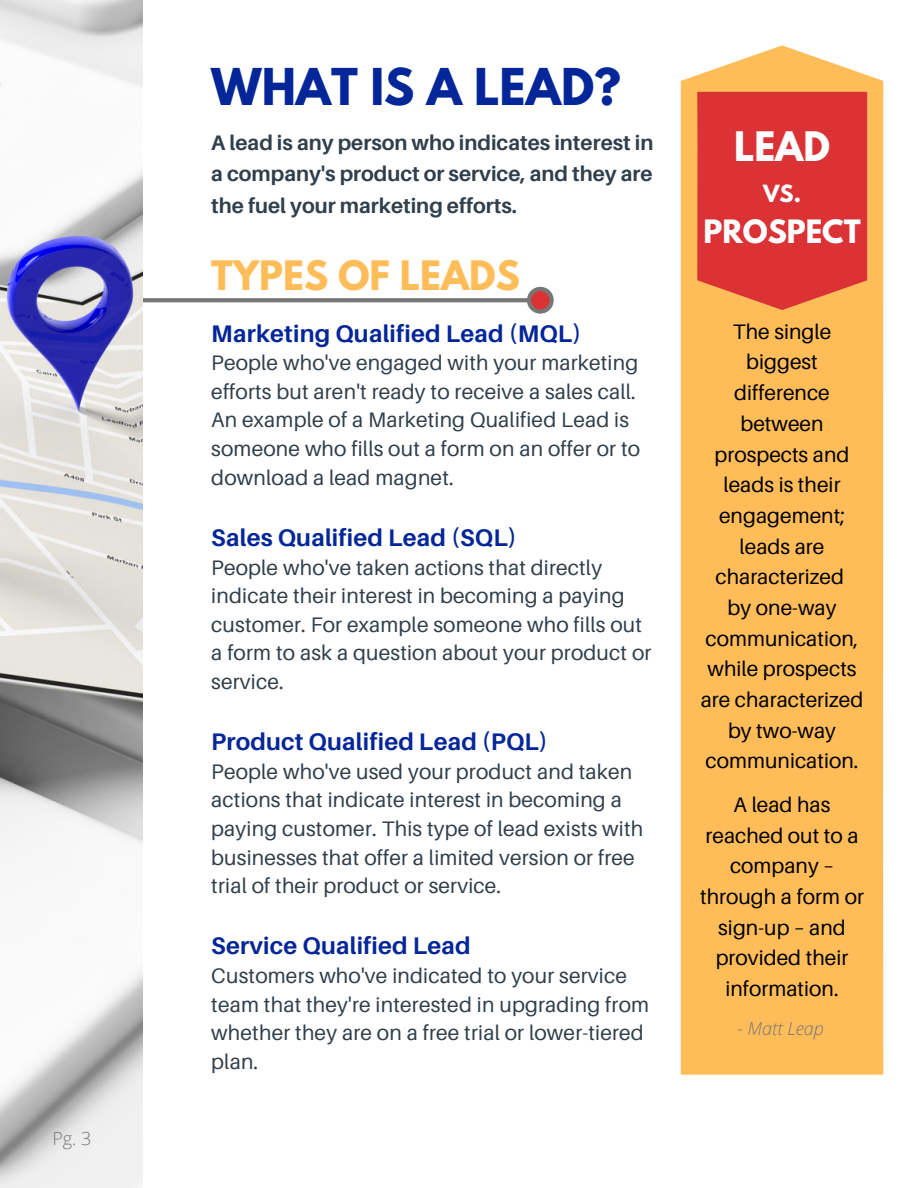
<style>
.page{position:relative;width:918px;height:1188px;background:#fff}
.page>*{position:absolute;margin:0;border:0;box-sizing:border-box;transform-origin:0 0}
.t1{font:700 45px "League Spartan";color:#042698}
.t2{font:700 36px "League Spartan";color:#ffbd59}
.t3{font:700 36px "League Spartan";color:#fff}
.t4{font:700 28.5px "League Spartan";color:#fff}
.t5{font:700 24px "Aileron";letter-spacing:.01em;color:#042698}
.t6{font:21px/28.5px "Aileron";letter-spacing:.01em;color:#303f4b}
.t7{font:21px/30.8px "Aileron";color:#000;text-align:center}
.t8{font:700 21px/31.8px "Aileron";color:#303f4b;text-align:justify}
.t9{font:700 21px "League Spartan";color:#fff}
.t10{font:italic 300 18px "Open Sans";color:#777}
.t11{font:300 18px "Open Sans";color:#777}
</style>
<div class="page">
<svg style="left:143px;top:287px;width:411px;height:27px"></svg>
<img style="left:0;top:0;width:143px;height:1188px">
<div style="left:681px;top:45px;width:202px;height:1030px;background:#ffbd59"></div>
<svg style="left:697px;top:92px;width:170px;height:218px;background:#dd3b38"></svg>
<p class="t11" style="left:52px;top:1126px;width:41px">Pg. 3</p>
<h1 class="t1" style="left:211px;top:64px;width:411px">WHAT IS A LEAD?</h1>
<p class="t8" style="left:211px;top:126px;width:444px">A lead is any person who indicates interest in a company's product or service, and they are the fuel your marketing efforts.</p>
<h2 class="t2" style="left:211px;top:258px;width:310px">TYPES OF LEADS</h2>
<p class="t5" style="left:211px;top:318px;width:372px">Marketing Qualified Lead (MQL)</p>
<p class="t6" style="left:211px;top:348px;width:430px">People who've engaged with your marketing efforts but aren't ready to receive a sales call.<br>An example of a Marketing Qualified Lead is someone who fills out a form on an offer or to download a lead magnet.</p>
<p class="t5" style="left:211px;top:523px;width:307px">Sales Qualified Lead (SQL)</p>
<p class="t6" style="left:211px;top:553px;width:442px">People who've taken actions that directly indicate their interest in becoming a paying customer. For example someone who fills out a form to ask a question about your product or service.</p>
<p class="t5" style="left:211px;top:727px;width:338px">Product Qualified Lead (PQL)</p>
<p class="t6" style="left:211px;top:757px;width:434px">People who've used your product and taken actions that indicate interest in becoming a paying customer. This type of lead exists with businesses that offer a limited version or free trial of their product or service.</p>
<p class="t5" style="left:211px;top:931px;width:261px">Service Qualified Lead</p>
<p class="t6" style="left:211px;top:961px;width:439px">Customers who've indicated to your service team that they're interested in upgrading from whether they are on a free trial or lower-tiered plan.</p>
<h2 class="t3" style="left:734px;top:128px;width:97px">LEAD</h2>
<p class="t9" style="left:763px;top:183px;width:39px">VS.</p>
<h3 class="t4" style="left:703px;top:218px;width:159px">PROSPECT</h3>
<p class="t7" style="left:701px;top:316px;width:164px">The single biggest difference between prospects and leads is their engagement; leads are characterized<br>by one-way communication, while prospects are characterized by two-way communication.</p>
<p class="t7" style="left:700px;top:789px;width:165px">A lead has reached out to a company – through a form or sign-up – and provided their information.</p>
<p class="t10" style="left:737px;top:1016px;width:88px">- Matt Leap</p>
</div>
